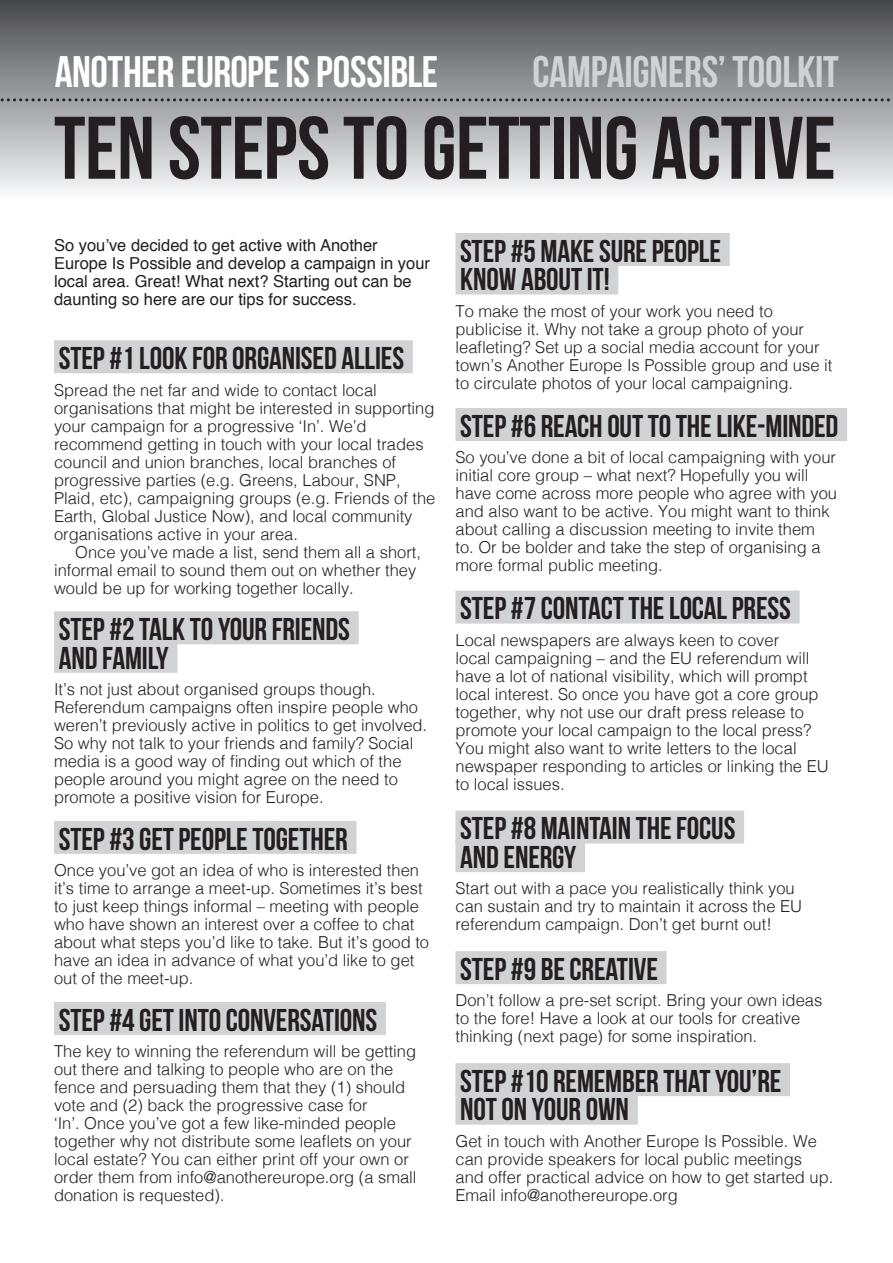
<style>
.page{position:relative;width:893px;height:1263px;background:#fff}
.page>*{position:absolute;margin:0;border:0;box-sizing:border-box;transform-origin:0 0}
.Paragraph_Style_1{font:700 88.5px "Bebas Neue";letter-spacing:-.005em;color:#231f20}
.t1{font:700 44.1px "Bebas Neue";letter-spacing:-.015em;color:#fff}
.t2{font:700 44.1px "Bebas Neue";letter-spacing:-.005em;color:#d1d2d4}
.subhead{font:700 31.5px "Bebas Neue";letter-spacing:-.005em;color:#231f20}
.body{font:300 16.5px/18px "Helvetica";color:#231f20}
.t3{font:16.5px/18px "Helvetica";color:#231f20}
</style>
<div class="page">
<svg style="left:0;top:0;width:893px;height:191px;background:#9b9c9f"></svg>
<div style="left:54px;top:340px;width:359px;height:33px;background:#d1d2d4"></div>
<div style="left:54px;top:611px;width:305px;height:33px;background:#d1d2d4"></div>
<div style="left:54px;top:640px;width:123px;height:33px;background:#d1d2d4"></div>
<div style="left:54px;top:821px;width:302px;height:33px;background:#d1d2d4"></div>
<div style="left:54px;top:1002px;width:332px;height:33px;background:#d1d2d4"></div>
<div style="left:455px;top:233px;width:275px;height:33px;background:#d1d2d4"></div>
<div style="left:455px;top:261px;width:163px;height:33px;background:#d1d2d4"></div>
<div style="left:455px;top:408px;width:392px;height:33px;background:#d1d2d4"></div>
<div style="left:455px;top:590px;width:345px;height:33px;background:#d1d2d4"></div>
<div style="left:455px;top:810px;width:289px;height:33px;background:#d1d2d4"></div>
<div style="left:455px;top:839px;width:130px;height:33px;background:#d1d2d4"></div>
<div style="left:455px;top:951px;width:212px;height:33px;background:#d1d2d4"></div>
<div style="left:455px;top:1063px;width:335px;height:33px;background:#d1d2d4"></div>
<div style="left:455px;top:1092px;width:183px;height:33px;background:#d1d2d4"></div>
<svg style="left:0;top:98px;width:893px;height:3px;background:#737376"></svg>
<p class="t1" style="left:55px;top:48px;width:385px">ANOTHER EUROPE IS POSSIBLE</p>
<p class="t2" style="left:532px;top:48px;width:308px">CAMPAIGNERS’ TOOLKIT</p>
<p class="Paragraph_Style_1" style="left:54px;top:100px;width:783px">TEN STEPS TO GETTING ACTIVE</p>
<p class="t3" style="left:54px;top:236px;width:378px">So you’ve decided to get active with Another Europe Is Possible and develop a campaign in your local area. Great! What next? Starting out can be daunting so here are our tips for success.</p>
<p class="subhead" style="left:59px;top:341px;width:347px">STEP #1 LOOK FOR ORGANISED ALLIES</p>
<p class="body" style="left:54px;top:379px;width:383px">Spread the net far and wide to contact local organisations that might be interested in supporting your campaign for a progressive ‘In’. We’d recommend getting in touch with your local trades council and union branches, local branches of progressive parties (e.g. Greens, Labour, SNP, Plaid, etc), campaigning groups (e.g. Friends of the Earth, Global Justice Now), and local community organisations active in your area.</p>
<p class="body" style="left:54px;top:541px;width:368px;text-indent:21px">Once you’ve made a list, send them all a short, informal email to sound them out on whether they would be up for working together locally.</p>
<p class="subhead" style="left:59px;top:612px;width:293px">STEP #2 TALK TO YOUR FRIENDS</p>
<p class="subhead" style="left:59px;top:640px;width:112px">AND FAMILY</p>
<p class="body" style="left:54px;top:679px;width:375px">It’s not just about organised groups though.<br>Referendum campaigns often inspire people who weren’t previously active in politics to get involved.<br>So why not talk to your friends and family? Social media is a good way of finding out which of the people around you might agree on the need to promote a positive vision for Europe.</p>
<p class="subhead" style="left:59px;top:821px;width:291px">STEP #3 GET PEOPLE TOGETHER</p>
<p class="body" style="left:54px;top:860px;width:377px">Once you’ve got an idea of who is interested then it’s time to arrange a meet-up. Sometimes it’s best to just keep things informal – meeting with people who have shown an interest over a coffee to chat about what steps you’d like to take. But it’s good to have an idea in advance of what you’d like to get out of the meet-up.</p>
<p class="subhead" style="left:59px;top:1002px;width:320px">STEP #4 GET INTO CONVERSATIONS</p>
<p class="body" style="left:54px;top:1041px;width:364px">The key to winning the referendum will be getting out there and talking to people who are on the fence and persuading them that they (1) should vote and (2) back the progressive case for<br>‘In’. Once you’ve got a few like-minded people together why not distribute some leaflets on your local estate? You can either print off your own or order them from info@anothereurope.org (a small donation is requested).</p>
<p class="subhead" style="left:460px;top:234px;width:263px">STEP #5 MAKE SURE PEOPLE</p>
<p class="subhead" style="left:460px;top:262px;width:151px">KNOW ABOUT IT!</p>
<p class="body" style="left:455px;top:301px;width:378px">To make the most of your work you need to publicise it. Why not take a group photo of your leafleting? Set up a social media account for your town’s Another Europe Is Possible group and use it to circulate photos of your local campaigning.</p>
<p class="subhead" style="left:460px;top:409px;width:380px">STEP #6 REACH OUT TO THE LIKE‑MINDED</p>
<p class="body" style="left:455px;top:447px;width:383px">So you’ve done a bit of local campaigning with your initial core group – what next? Hopefully you will have come across more people who agree with you and also want to be active. You might want to think about calling a discussion meeting to invite them to. Or be bolder and take the step of organising a more formal public meeting.</p>
<p class="subhead" style="left:460px;top:591px;width:332px">STEP #7 CONTACT THE LOCAL PRESS</p>
<p class="body" style="left:455px;top:630px;width:375px">Local newspapers are always keen to cover<br>local campaigning – and the EU referendum will have a lot of national visibility, which will prompt local interest. So once you have got a core group together, why not use our draft press release to promote your local campaign to the local press?<br>You might also want to write letters to the local newspaper responding to articles or linking the EU to local issues.</p>
<p class="subhead" style="left:460px;top:811px;width:277px">STEP #8 MAINTAIN THE FOCUS</p>
<p class="subhead" style="left:460px;top:840px;width:118px">AND ENERGY</p>
<p class="body" style="left:455px;top:878px;width:348px">Start out with a pace you realistically think you can sustain and try to maintain it across the EU referendum campaign. Don’t get burnt out!</p>
<p class="subhead" style="left:460px;top:952px;width:199px">STEP #9 BE CREATIVE</p>
<p class="body" style="left:455px;top:990px;width:368px">Don’t follow a pre-set script. Bring your own ideas to the fore! Have a look at our tools for creative thinking (next page) for some inspiration.</p>
<p class="subhead" style="left:460px;top:1064px;width:323px">STEP #10 REMEMBER THAT YOU’RE</p>
<p class="subhead" style="left:460px;top:1092px;width:170px">NOT ON YOUR OWN</p>
<p class="body" style="left:455px;top:1131px;width:379px">Get in touch with Another Europe Is Possible. We can provide speakers for local public meetings and offer practical advice on how to get started up.<br>Email info@anothereurope.org</p>
</div>
